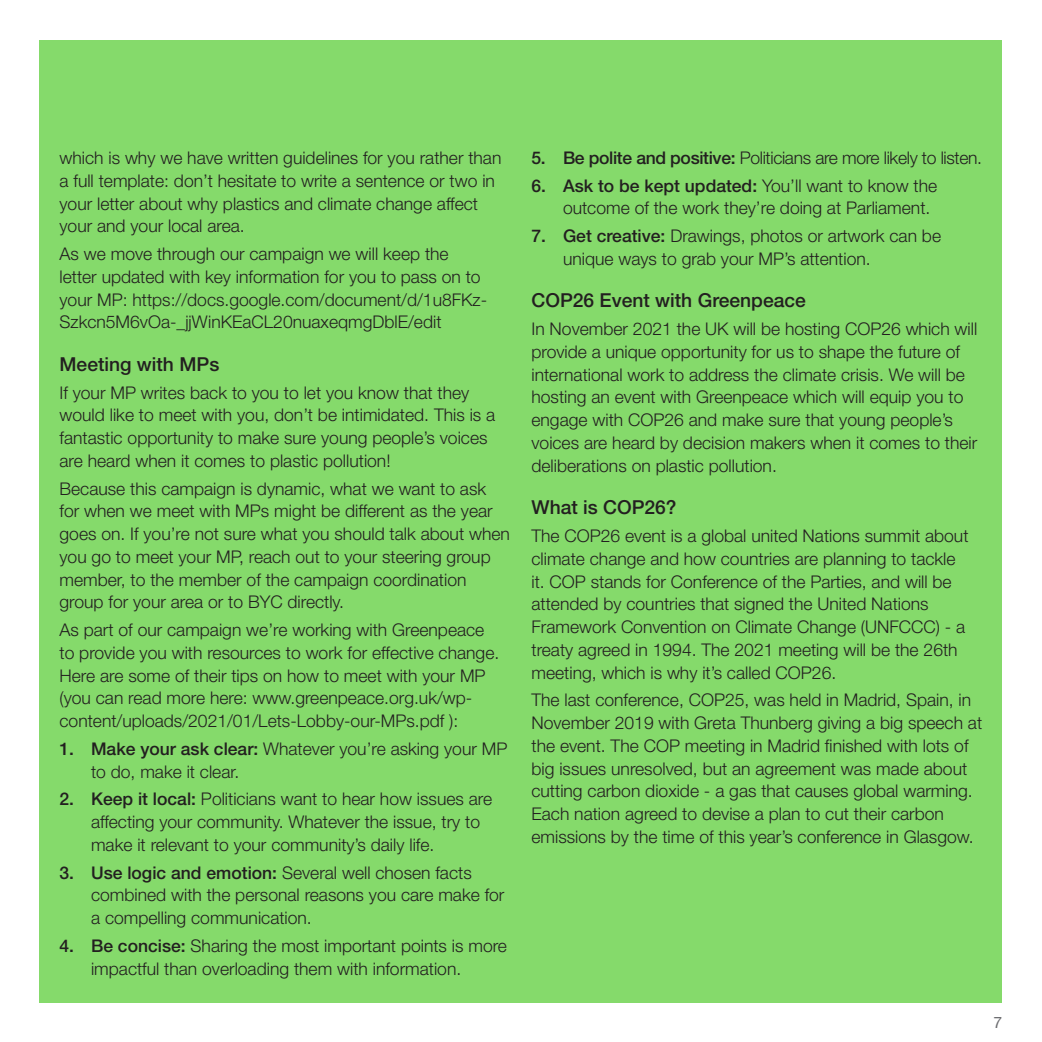
<style>
.page{position:relative;width:1042px;height:1042px;background:#fff}
.page>*{position:absolute;margin:0;border:0;box-sizing:border-box;transform-origin:0 0}
.new_white_sub{font:500 19.25px "Helvetica Neue CE";color:#231f20}
.Body{font:300 17.5px/22.8px "Helvetica Neue CE";color:#231f20}
.Body-2{font:300 17.5px "Helvetica Neue CE";letter-spacing:-.02em;color:#231f20}
.t1{font:15.75px "Helvetica Neue CE";color:#6c6d70}
.s1{font-weight:500}
</style>
<div class="page">
<div style="left:40px;top:40px;width:962px;height:962px;background:#85da6b"></div>
<p class="Body" style="left:60px;top:146px;width:443px">which is why we have written guidelines for you rather than a full template: don’t hesitate to write a sentence or two in your letter about why plastics and climate change affect your and your local area.</p>
<p class="Body" style="left:60px;top:242px;width:429px">As we move through our campaign we will keep the letter updated with key information for you to pass on to your MP: https://docs.google.com/document/d/1u8FKz-Szkcn5M6vOa-_jjWinKEaCL20nuaxeqmgDblE/edit</p>
<p class="new_white_sub" style="left:60px;top:352px;width:161px">Meeting with MPs</p>
<p class="Body" style="left:60px;top:381px;width:437px">If your MP writes back to you to let you know that they would like to meet with you, don’t be intimidated. This is a fantastic opportunity to make sure young people’s voices are heard when it comes to plastic pollution!</p>
<p class="Body" style="left:60px;top:477px;width:452px">Because this campaign is dynamic, what we want to ask for when we meet with MPs might be different as the year goes on. If you’re not sure what you should talk about when you go to meet your MP, reach out to your steering group member, to the member of the campaign coordination group for your area or to BYC directly.</p>
<p class="Body" style="left:60px;top:618px;width:441px">As part of our campaign we’re working with Greenpeace to provide you with resources to work for effective change.<br>Here are some of their tips on how to meet with your MP (you can read more here: www.greenpeace.org.uk/wp&shy;content/uploads/2021/01/Lets-Lobby-our-MPs.pdf ):</p>
<p class="Body" style="left:91px;top:737px;width:418px;text-indent:-32px"><span class="s1">1. Make your ask clear:</span> Whatever you’re asking your MP to do, make it clear.</p>
<p class="Body" style="left:91px;top:787px;width:403px;text-indent:-32px"><span class="s1">2. Keep it local:</span> Politicians want to hear how issues are affecting your community. Whatever the issue, try to make it relevant to your community’s daily life.</p>
<p class="Body" style="left:91px;top:861px;width:415px;text-indent:-32px"><span class="s1">3. Use logic and emotion:</span> Several well chosen facts combined with the personal reasons you care make for a compelling communication.</p>
<p class="Body" style="left:91px;top:934px;width:417px;text-indent:-32px"><span class="s1">4. Be concise:</span> Sharing the most important points is more impactful than overloading them with information.</p>
<p class="Body-2" style="left:531px;top:147px;width:452px"><span class="s1">5. Be polite and positive:</span> Politicians are more likely to listen.</p>
<p class="Body" style="left:563px;top:174px;width:376px;text-indent:-32px"><span class="s1">6. Ask to be kept updated:</span> You’ll want to know the outcome of the work they’re doing at Parliament.</p>
<p class="Body" style="left:563px;top:224px;width:380px;text-indent:-32px"><span class="s1">7. Get creative:</span> Drawings, photos or artwork can be unique ways to grab your MP’s attention.</p>
<p class="new_white_sub" style="left:531px;top:289px;width:276px">COP26 Event with Greenpeace</p>
<p class="Body" style="left:531px;top:317px;width:447px">In November 2021 the UK will be hosting COP26 which will provide a unique opportunity for us to shape the future of international work to address the climate crisis. We will be hosting an event with Greenpeace which will equip you to engage with COP26 and make sure that young people’s voices are heard by decision makers when it comes to their deliberations on plastic pollution.</p>
<p class="new_white_sub" style="left:531px;top:496px;width:147px">What is COP26?</p>
<p class="Body" style="left:531px;top:524px;width:438px">The COP26 event is a global united Nations summit about climate change and how countries are planning to tackle it. COP stands for Conference of the Parties, and will be attended by countries that signed the United Nations Framework Convention on Climate Change (UNFCCC) - a treaty agreed in 1994. The 2021 meeting will be the 26th meeting, which is why it’s called COP26.</p>
<p class="Body" style="left:531px;top:688px;width:452px">The last conference, COP25, was held in Madrid, Spain, in November 2019 with Greta Thunberg giving a big speech at the event. The COP meeting in Madrid finished with lots of big issues unresolved, but an agreement was made about cutting carbon dioxide - a gas that causes global warming.<br>Each nation agreed to devise a plan to cut their carbon emissions by the time of this year’s conference in Glasgow.</p>
<p class="t1" style="left:993px;top:1013px;width:10px">7</p>
</div>
